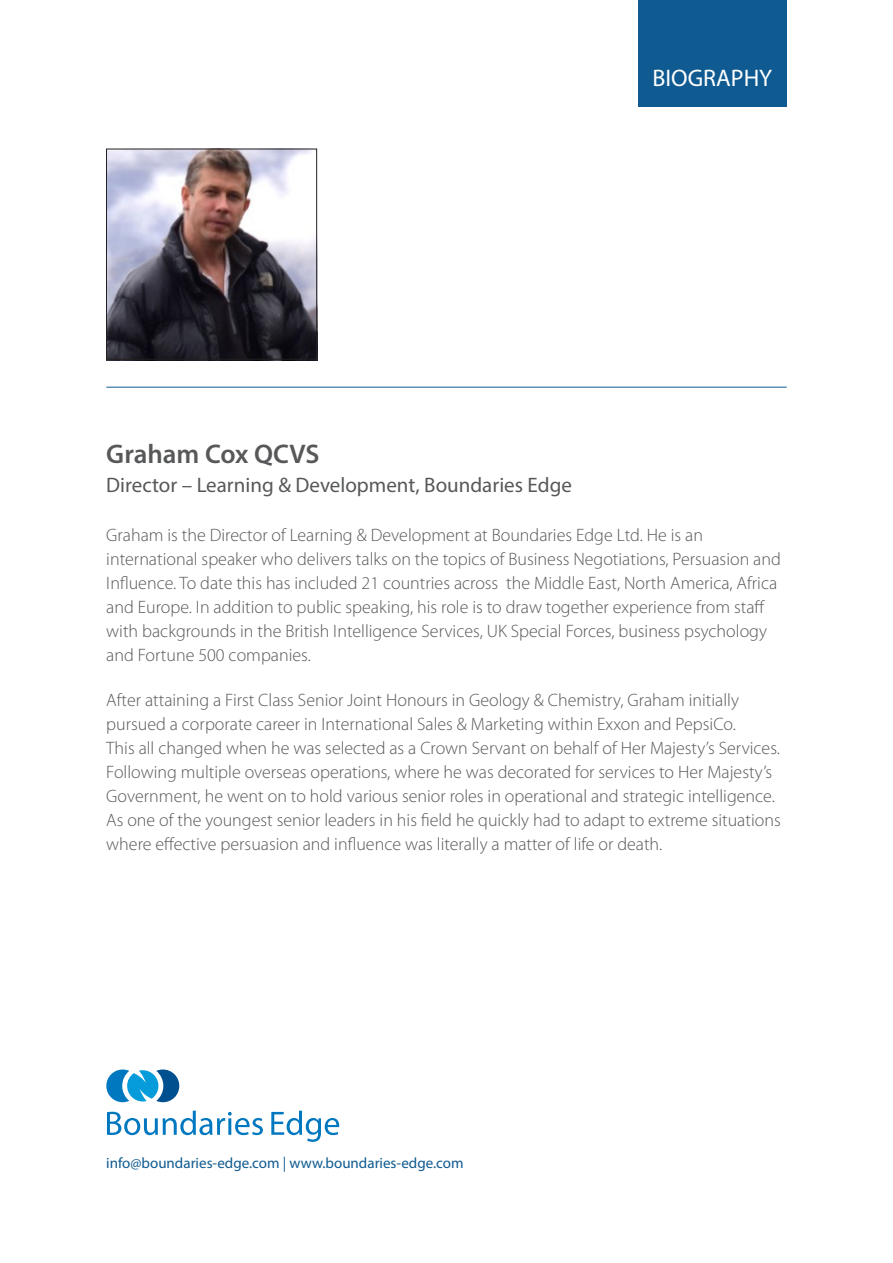
<style>
.page{position:relative;width:893px;height:1263px;background:#fff}
.page>*{position:absolute;margin:0;border:0;box-sizing:border-box;transform-origin:0 0}
.t1{font:600 27px "Myriad Pro";color:#57585a}
.t2{font:24px "Myriad Pro";color:#fff}
.t3{font:21px "Myriad Pro";color:#57585a}
.t4{font:300 18px/24px "Myriad Pro";color:#57585a}
.t5{font:15px "Myriad Pro";color:#0e5a91}
</style>
<div class="page">
<div style="left:638px;top:0;width:149px;height:106px;background:#0e5a91"></div>
<svg style="left:107px;top:1111px;width:156px;height:24px"></svg>
<svg style="left:271px;top:1111px;width:68px;height:31px"></svg>
<svg style="left:106px;top:1069px;width:73px;height:33px"></svg>
<img style="left:106px;top:149px;width:212px;height:211px">
<div style="left:106px;top:149px;width:211px;height:210px;border:1px solid #231f20"></div>
<hr style="left:106px;top:387px;width:681px;height:1px;background:#0e5a91">
<p class="t2" style="left:652px;top:63px;width:121px">BIOGRAPHY</p>
<p class="t1" style="left:106px;top:436px;width:215px">Graham Cox QCVS</p>
<p class="t3" style="left:106px;top:472px;width:467px">Director – Learning &amp; Development, Boundaries Edge</p>
<p class="t4" style="left:106px;top:523px;width:676px">Graham is the Director of Learning &amp; Development at Boundaries Edge Ltd. He is an international speaker who delivers talks on the topics of Business Negotiations, Persuasion and Influence. To date this has included 21 countries across the Middle East, North America, Africa and Europe. In addition to public speaking, his role is to draw together experience from staff with backgrounds in the British Intelligence Services, UK Special Forces, business psychology and Fortune 500 companies.</p>
<p class="t4" style="left:106px;top:688px;width:676px">After attaining a First Class Senior Joint Honours in Geology &amp; Chemistry, Graham initially pursued a corporate career in International Sales &amp; Marketing within Exxon and PepsiCo.<br>This all changed when he was selected as a Crown Servant on behalf of Her Majesty’s Services.<br>Following multiple overseas operations, where he was decorated for services to Her Majesty’s Government, he went on to hold various senior roles in operational and strategic intelligence.<br>As one of the youngest senior leaders in his field he quickly had to adapt to extreme situations where effective persuasion and influence was literally a matter of life or death.</p>
<p class="t5" style="left:106px;top:1154px;width:359px">info@boundaries-edge.com | www.boundaries-edge.com</p>
</div>
